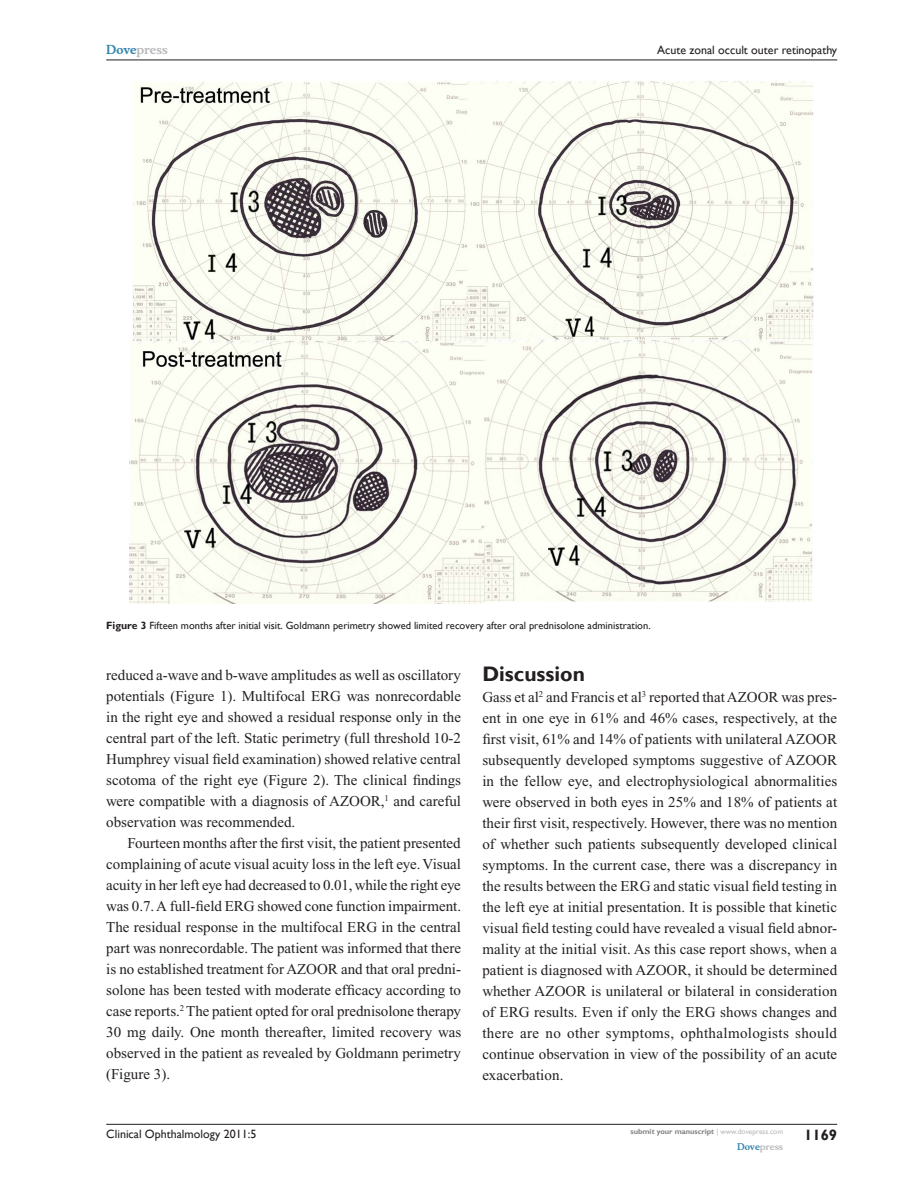
<style>
.page{position:relative;width:918px;height:1188px;background:#fff}
.page>*{position:absolute;margin:0;border:0;box-sizing:border-box;transform-origin:0 0}
.t1{font:700 21px "Gill Sans";color:#231f20}
.t2{font:15px/21px "Times New Roman";color:#231f20;text-align:justify}
.t3{font:700 15px "Gill Sans";color:#231f20}
.t4{font:12px "Gill Sans";color:#231f20}
.t5{font:700 12px "Musee";color:#b8b9bc}
.t6{font:10.5px "Gill Sans";color:#231f20}
.t7{font:700 9px "Musee";color:#b8b9bc}
.t8{font:700 7.5px "Gill Sans";color:#808285}
.s1{color:#3485ae}
.s2{font-weight:700}
.s3{font-weight:400;color:#b8b9bc}
</style>
<div class="page">
<hr style="left:106px;top:1124px;width:731px;height:1px;background:#231f20">
<hr style="left:106px;top:60px;width:731px;height:1px;background:#231f20">
<img style="left:130px;top:81px;width:684px;height:523px">
<p class="t5" style="left:106px;top:43px;width:63px"><span class="s1">Dove</span>press</p>
<p class="t4" style="left:657px;top:43px;width:182px">Acute zonal occult outer retinopathy</p>
<p class="t6" style="left:106px;top:620px;width:546px"><span class="s2">Figure 3</span> Fifteen months after initial visit. Goldmann perimetry showed limited recovery after oral prednisolone administration.</p>
<p class="t2" style="left:106px;top:665px;width:356px">reduced a-wave and b-wave amplitudes as well as oscillatory potentials (Figure 1). Multifocal ERG was nonrecordable in the right eye and showed a residual response only in the central part of the left. Static perimetry (full threshold 10-2<br>Humphrey visual field examination) showed relative central scotoma of the right eye (Figure 2). The clinical findings were compatible with a diagnosis of AZOOR,<sup>1</sup> and careful observation was recommended.</p>
<p class="t2" style="left:106px;top:833px;width:356px;text-indent:21px">Fourteen months after the first visit, the patient presented complaining of acute visual acuity loss in the left eye. Visual acuity in her left eye had decreased to 0.01, while the right eye was 0.7. A full-field ERG showed cone function impairment.<br>The residual response in the multifocal ERG in the central part was nonrecordable. The patient was informed that there is no established treatment for AZOOR and that oral predni&shy;solone has been tested with moderate efficacy according to case reports.<sup>2</sup> The patient opted for oral prednisolone therapy 30 mg daily. One month thereafter, limited recovery was observed in the patient as revealed by Goldmann perimetry (Figure 3).</p>
<h1 class="t1" style="left:482px;top:661px;width:104px">Discussion</h1>
<p class="t2" style="left:482px;top:686px;width:357px">Gass et al<sup>2</sup> and Francis et al<sup>3</sup> reported that AZOOR was pres&shy;ent in one eye in 61% and 46% cases, respectively, at the first visit, 61% and 14% of patients with unilateral AZOOR subsequently developed symptoms suggestive of AZOOR in the fellow eye, and electrophysiological abnormalities were observed in both eyes in 25% and 18% of patients at their first visit, respectively. However, there was no mention of whether such patients subsequently developed clinical symptoms. In the current case, there was a discrepancy in the results between the ERG and static visual field testing in the left eye at initial presentation. It is possible that kinetic visual field testing could have revealed a visual field abnor&shy;mality at the initial visit. As this case report shows, when a patient is diagnosed with AZOOR, it should be determined whether AZOOR is unilateral or bilateral in consideration of ERG results. Even if only the ERG shows changes and there are no other symptoms, ophthalmologists should continue observation in view of the possibility of an acute exacerbation.</p>
<p class="t4" style="left:106px;top:1127px;width:152px">Clinical Ophthalmology 2011:5</p>
<p class="t8" style="left:631px;top:1127px;width:154px">submit your manuscript <span class="s3">| www.dovepress.com</span></p>
<p class="t7" style="left:737px;top:1141px;width:48px"><span class="s1">Dove</span>press</p>
<p class="t3" style="left:804px;top:1126px;width:35px">1169</p>
</div>
